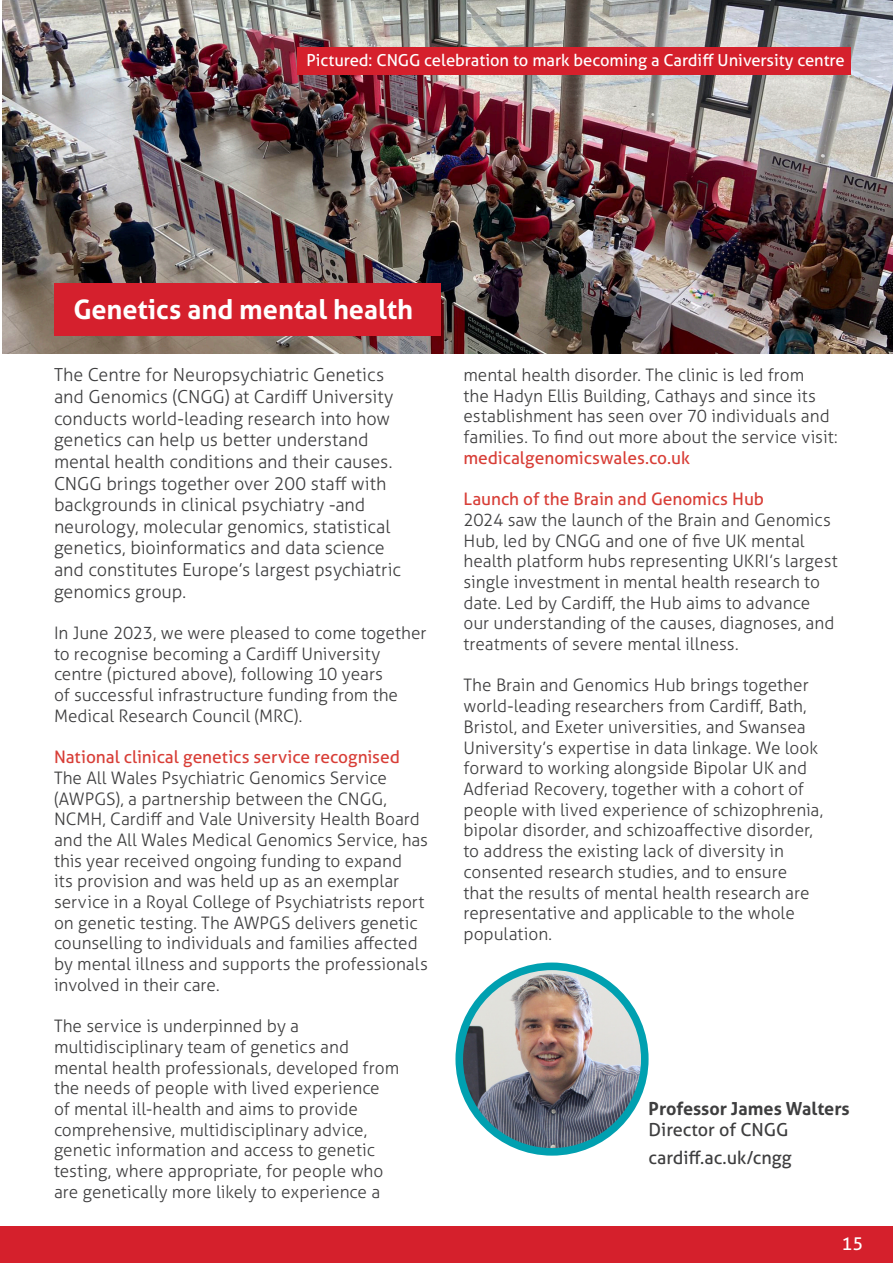
<style>
.page{position:relative;width:893px;height:1263px;background:#fff}
.page>*{position:absolute;margin:0;border:0;box-sizing:border-box;transform-origin:0 0}
.t1{font:700 27px "Aller";color:#fff}
.t2{font:300 18px/21.6px "Aller";color:#3e3e3f}
.t3{font:18px "Aller";color:#3e3e3f}
.t4{font:700 18px "Aller";color:#3e3e3f}
.t5{font:18px "Aller";color:#fff}
.t6{font:300 17.25px/20.7px "Aller";color:#3e3e3f}
.t7{font:17.25px "Aller";color:#d83e37}
.t8{font:16.5px "Aller";color:#fff}
.s1{font-weight:400;color:#d83e37}
</style>
<div class="page">
<div style="left:0;top:1227px;width:893px;height:36px;background:#d5202c"></div>
<img style="left:2px;top:0;width:891px;height:354px">
<div style="left:54px;top:283px;width:387px;height:53px;background:#d5202d"></div>
<img style="left:459px;top:966px;width:186px;height:186px;border-radius:93px">
<div style="left:455px;top:962px;width:194px;height:193px;border:8px solid #00a0b0;border-radius:50%"></div>
<div style="left:297px;top:47px;width:553px;height:28px;background:#d5202c"></div>
<p class="t8" style="left:306px;top:50px;width:540px">Pictured: CNGG celebration to mark becoming a Cardiff University centre</p>
<p class="t1" style="left:73px;top:293px;width:341px">Genetics and mental health</p>
<p class="t2" style="left:54px;top:364px;width:349px">The Centre for Neuropsychiatric Genetics and Genomics (CNGG) at Cardiff University conducts world-leading research into how genetics can help us better understand mental health conditions and their causes.<br>CNGG brings together over 200 staff with backgrounds in clinical psychiatry -and neurology, molecular genomics, statistical genetics, bioinformatics and data science and constitutes Europe’s largest psychiatric genomics group.</p>
<p class="t6" style="left:54px;top:622px;width:374px">In June 2023, we were pleased to come together to recognise becoming a Cardiff University centre (pictured above), following 10 years<br>of successful infrastructure funding from the Medical Research Council (MRC).</p>
<p class="t7" style="left:54px;top:746px;width:347px">National clinical genetics service recognised</p>
<p class="t6" style="left:54px;top:767px;width:376px">The All Wales Psychiatric Genomics Service (AWPGS), a partnership between the CNGG, NCMH, Cardiff and Vale University Health Board and the All Wales Medical Genomics Service, has this year received ongoing funding to expand<br>its provision and was held up as an exemplar service in a Royal College of Psychiatrists report on genetic testing. The AWPGS delivers genetic counselling to individuals and families affected by mental illness and supports the professionals involved in their care.</p>
<p class="t6" style="left:54px;top:1016px;width:347px">The service is underpinned by a multidisciplinary team of genetics and mental health professionals, developed from the needs of people with lived experience of mental ill-health and aims to provide comprehensive, multidisciplinary advice, genetic information and access to genetic testing, where appropriate, for people who are genetically more likely to experience a</p>
<p class="t6" style="left:463px;top:364px;width:376px">mental health disorder. The clinic is led from<br>the Hadyn Ellis Building, Cathays and since its establishment has seen over 70 individuals and families. To find out more about the service visit: <span class="s1">medicalgenomicswales.co.uk</span></p>
<p class="t7" style="left:463px;top:488px;width:302px">Launch of the Brain and Genomics Hub</p>
<p class="t6" style="left:463px;top:509px;width:376px">2024 saw the launch of the Brain and Genomics Hub, led by CNGG and one of five UK mental health platform hubs representing UKRI’s largest single investment in mental health research to date. Led by Cardiff, the Hub aims to advance our understanding of the causes, diagnoses, and treatments of severe mental illness.</p>
<p class="t6" style="left:463px;top:675px;width:361px">The Brain and Genomics Hub brings together world-leading researchers from Cardiff, Bath, Bristol, and Exeter universities, and Swansea University’s expertise in data linkage. We look forward to working alongside Bipolar UK and Adferiad Recovery, together with a cohort of people with lived experience of schizophrenia, bipolar disorder, and schizoaffective disorder, to address the existing lack of diversity in consented research studies, and to ensure<br>that the results of mental health research are representative and applicable to the whole population.</p>
<p class="t4" style="left:649px;top:1097px;width:203px">Professor James Walters</p>
<p class="t3" style="left:649px;top:1118px;width:141px">Director of CNGG</p>
<p class="t3" style="left:649px;top:1146px;width:145px">cardiff.ac.uk/cngg</p>
<p class="t5" style="left:842px;top:1232px;width:23px">15</p>
</div>
